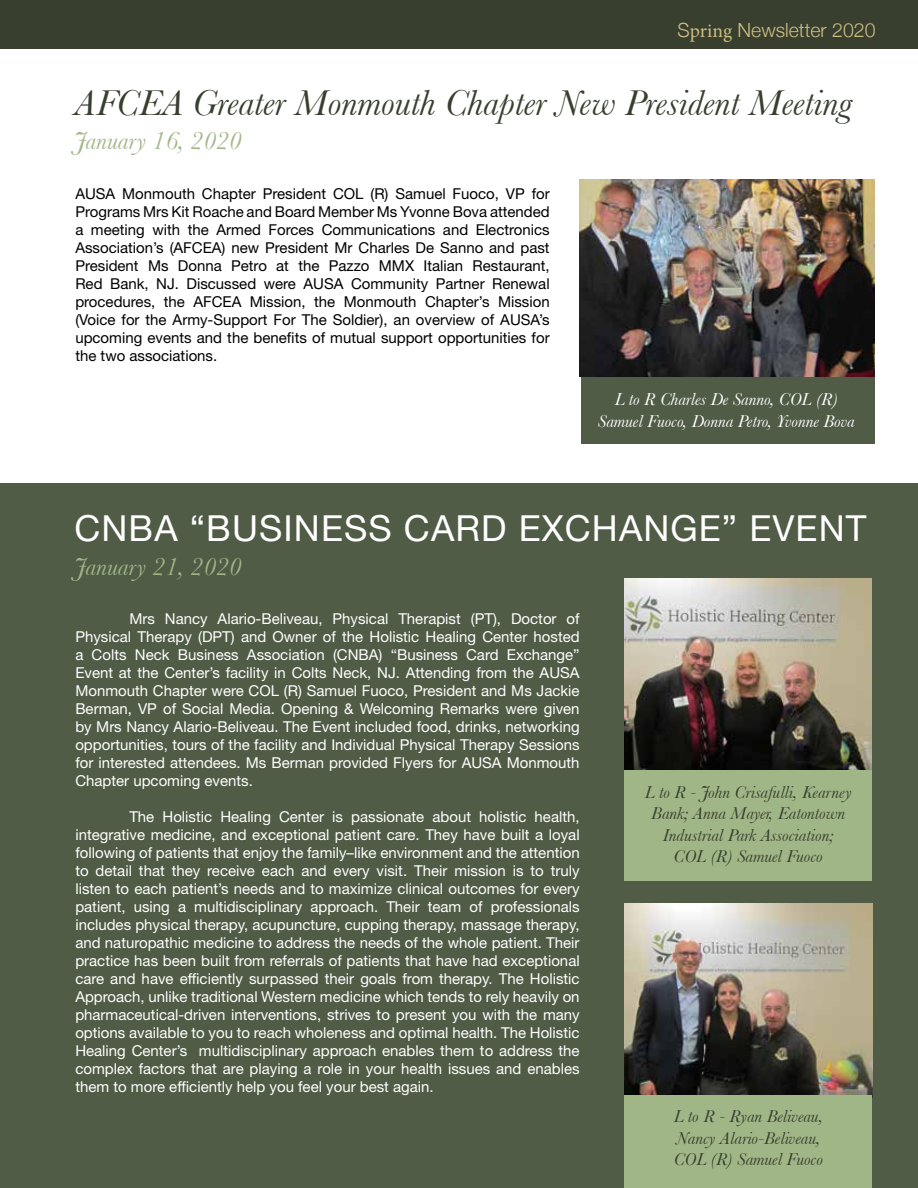
<style>
.page{position:relative;width:918px;height:1188px;background:#fff}
.page>*{position:absolute;margin:0;border:0;box-sizing:border-box;transform-origin:0 0}
.t1{font:italic 37.5px "Baskerville";color:#383f2f}
.t2{font:36px "Helvetica Neue LT Std";letter-spacing:.03em;color:#fff}
.t3{font:italic 25.5px "Baskerville";color:#a1b687}
.t4{font:300 19.5px "Helvetica Neue";color:#cdbd81}
.t5{font:italic 18px/21.6px "Baskerville";color:#383f2f;text-align:center}
.t6{font:italic 18px/21.6px "Baskerville";color:#fff;text-align:center}
.t7{font:15px/18px "Helvetica Neue LT Std";color:#fff;text-align:justify}
.t8{font:15px/18px "Helvetica Neue LT Std";color:#000;text-align:justify}
.s1{font-family:"Minion Pro";font-weight:400}
</style>
<div class="page">
<div style="left:0;top:484px;width:918px;height:704px;background:#505c46"></div>
<div style="left:581px;top:263px;width:293px;height:180px;background:#505c46"></div>
<img style="left:580px;top:179px;width:294px;height:197px">
<img style="left:625px;top:579px;width:247px;height:192px">
<img style="left:625px;top:903px;width:247px;height:192px">
<div style="left:625px;top:771px;width:247px;height:110px;background:#a1b687"></div>
<div style="left:625px;top:1095px;width:247px;height:93px;background:#a1b687"></div>
<div style="left:0;top:0;width:918px;height:49px;background:#383f2f"></div>
<h3 class="t4" style="left:677px;top:15px;width:200px">S<span class="s1">pring</span> Newsletter 2020</h3>
<h1 class="t1" style="left:75px;top:81px;width:779px">AFCEA Greater Monmouth Chapter New President Meeting</h1>
<h3 class="t3" style="left:75px;top:126px;width:169px">January 16, 2020</h3>
<p class="t8" style="left:75px;top:185px;width:476px">AUSA Monmouth Chapter President COL (R) Samuel Fuoco, VP for Programs Mrs Kit Roache and Board Member Ms Yvonne Bova attended a meeting with the Armed Forces Communications and Electronics Association’s (AFCEA) new President Mr Charles De Sanno and past President Ms Donna Petro at the Pazzo MMX Italian Restaurant, Red Bank, NJ. Discussed were AUSA Community Partner Renewal procedures, the AFCEA Mission, the Monmouth Chapter’s Mission (Voice for the Army-Support For The Soldier), an overview of AUSA’s upcoming events and the benefits of mutual support opportunities for the two associations.</p>
<p class="t6" style="left:598px;top:388px;width:258px">L to R Charles De Sanno, COL (R)<br>Samuel Fuoco, Donna Petro, Yvonne Bova</p>
<h2 class="t2" style="left:75px;top:506px;width:793px">CNBA “BUSINESS CARD EXCHANGE” EVENT</h2>
<h3 class="t3" style="left:75px;top:552px;width:169px">January 21, 2020</h3>
<p class="t7" style="left:75px;top:609px;width:506px;text-indent:54px">Mrs Nancy Alario-Beliveau, Physical Therapist (PT), Doctor of Physical Therapy (DPT) and Owner of the Holistic Healing Center hosted a Colts Neck Business Association (CNBA) “Business Card Exchange” Event at the Center’s facility in Colts Neck, NJ. Attending from the AUSA Monmouth Chapter were COL (R) Samuel Fuoco, President and Ms Jackie Berman, VP of Social Media. Opening &amp; Welcoming Remarks were given by Mrs Nancy Alario-Beliveau. The Event included food, drinks, networking opportunities, tours of the facility and Individual Physical Therapy Sessions for interested attendees. Ms Berman provided Flyers for AUSA Monmouth Chapter upcoming events.</p>
<p class="t7" style="left:75px;top:807px;width:506px;text-indent:54px">The Holistic Healing Center is passionate about holistic health, integrative medicine, and exceptional patient care. They have built a loyal following of patients that enjoy the family–like environment and the attention to detail that they receive each and every visit. Their mission is to truly listen to each patient’s needs and to maximize clinical outcomes for every patient, using a multidisciplinary approach. Their team of professionals includes physical therapy, acupuncture, cupping therapy, massage therapy, and naturopathic medicine to address the needs of the whole patient. Their practice has been built from referrals of patients that have had exceptional care and have efficiently surpassed their goals from therapy. The Holistic Approach, unlike traditional Western medicine which tends to rely heavily on pharmaceutical-driven interventions, strives to present you with the many options available to you to reach wholeness and optimal health. The Holistic Healing Center’s multidisciplinary approach enables them to address the complex factors that are playing a role in your health issues and enables them to more efficiently help you feel your best again.</p>
<p class="t5" style="left:645px;top:781px;width:208px">L to R - John Crisafulli, Kearney<br>Bank; Anna Mayer, Eatontown<br>Industrial Park Association;<br>COL (R) Samuel Fuoco</p>
<p class="t5" style="left:674px;top:1105px;width:151px;text-align:left">L to R - Ryan Beliveau,<br>Nancy Alario-Beliveau,<br>COL (R) Samuel Fuoco</p>
</div>
